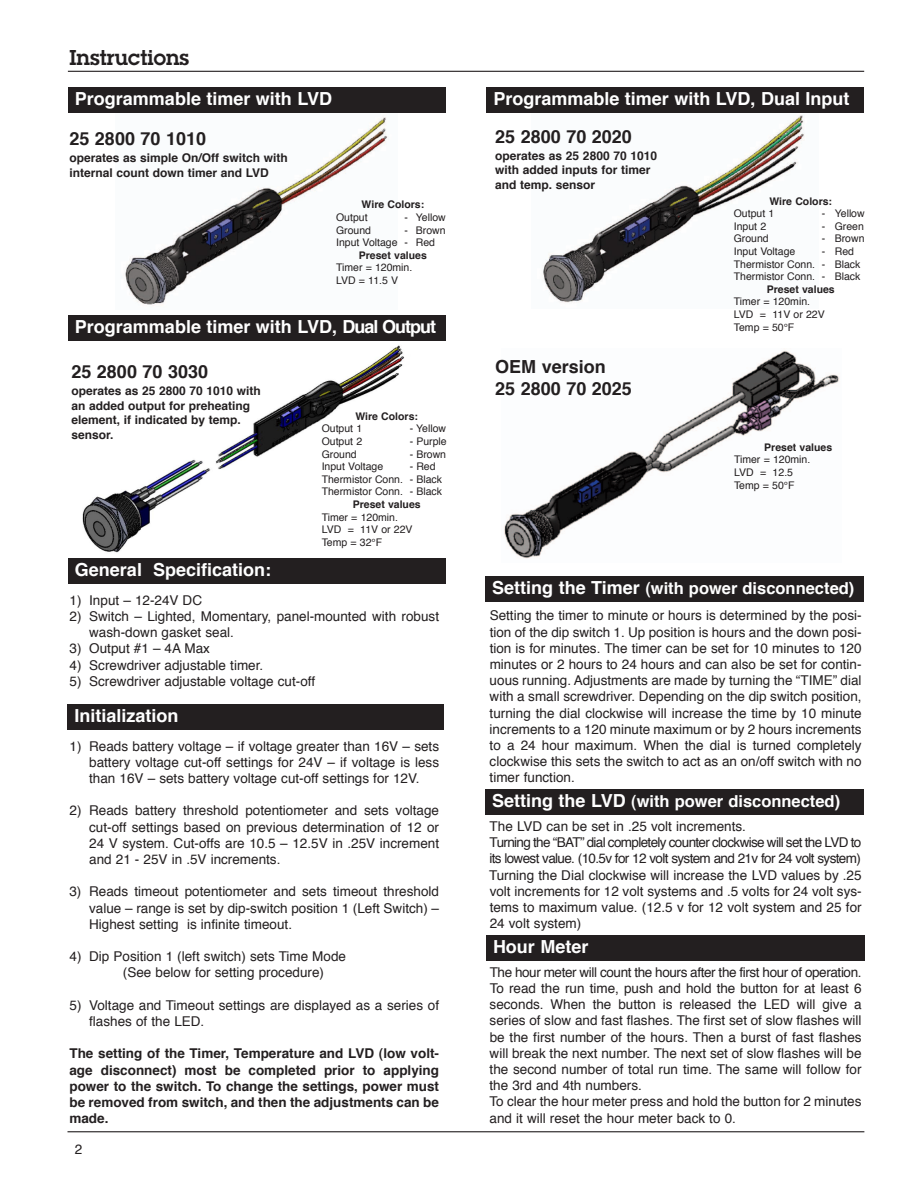
<style>
.page{position:relative;width:918px;height:1188px;background:#fff}
.page>*{position:absolute;margin:0;border:0;box-sizing:border-box;transform-origin:0 0}
.t1{font:600 21px "Lubalin Graph";color:#231f20}
.t2{font:700 18px "Helvetica";color:#fff}
.t3{font:700 18px/21.6px "Helvetica";color:#231f20}
.t4{font:700 16.5px "Helvetica";color:#fff}
.t5{font:13.5px/16.2px "Helvetica";color:#231f20}
.t6{font:700 13.5px/16.2px "Helvetica";color:#231f20;text-align:justify}
.t7{font:700 12px/14.4px "Helvetica";color:#231f20}
.t8{font:10.5px/12.6px "Helvetica";color:#231f20}
.t9{font:700 10.5px "Helvetica";color:#231f20}
.s1{font-size:18px}
</style>
<div class="page">
<img style="left:504px;top:350px;width:336px;height:209px">
<img style="left:82px;top:345px;width:322px;height:208px">
<img style="left:116px;top:112px;width:282px;height:194px">
<img style="left:543px;top:115px;width:261px;height:188px">
<hr style="left:68px;top:71px;width:796px;height:1px;background:#231f20">
<hr style="left:67px;top:1131px;width:797px;height:1px;background:#231f20">
<div style="left:68px;top:87px;width:378px;height:25px;background:#231f20"></div>
<div style="left:68px;top:704px;width:376px;height:25px;background:#231f20"></div>
<div style="left:486px;top:87px;width:378px;height:25px;background:#231f20"></div>
<div style="left:68px;top:558px;width:378px;height:25px;background:#231f20"></div>
<div style="left:485px;top:789px;width:379px;height:26px;background:#231f20"></div>
<div style="left:485px;top:576px;width:379px;height:26px;background:#231f20"></div>
<div style="left:486px;top:936px;width:378px;height:25px;background:#231f20"></div>
<div style="left:68px;top:316px;width:378px;height:25px;background:#231f20"></div>
<h1 class="t1" style="left:69px;top:50px;width:121px">Instructions</h1>
<h2 class="t2" style="left:75px;top:91px;width:259px">Programmable timer with LVD</h2>
<h2 class="t3" style="left:69px;top:130px;width:138px">25 2800 70 1010</h2>
<p class="t7" style="left:69px;top:152px;width:220px">operates as simple On/Off switch with internal count down timer and LVD</p>
<p class="t9" style="left:362px;top:200px;width:64px">Wire Colors:</p>
<p class="t8" style="left:336px;top:212px;width:33px">Output</p>
<p class="t8" style="left:404px;top:212px;width:43px">- Yellow</p>
<p class="t8" style="left:336px;top:225px;width:37px">Ground</p>
<p class="t8" style="left:336px;top:225px;width:111px;text-indent:68px">- Brown<br>Input Voltage - Red</p>
<p class="t9" style="left:359px;top:251px;width:69px">Preset values</p>
<p class="t8" style="left:336px;top:262px;width:78px">Timer = 120min.<br>LVD = 11.5 V</p>
<h2 class="t2" style="left:75px;top:320px;width:363px">Programmable timer with LVD, Dual Output</h2>
<h2 class="t3" style="left:71px;top:363px;width:138px">25 2800 70 3030</h2>
<p class="t7" style="left:71px;top:385px;width:191px">operates as 25 2800 70 1010 with an added output for preheating element, if indicated by temp. sensor.</p>
<h2 class="t2" style="left:75px;top:562px;width:198px">General Specification:</h2>
<p class="t9" style="left:355px;top:412px;width:64px">Wire Colors:</p>
<p class="t8" style="left:322px;top:423px;width:42px">Output 1</p>
<p class="t8" style="left:410px;top:423px;width:38px">- Yellow</p>
<p class="t8" style="left:322px;top:436px;width:42px">Output 2</p>
<p class="t8" style="left:410px;top:436px;width:39px">- Purple</p>
<p class="t8" style="left:322px;top:448px;width:37px">Ground</p>
<p class="t8" style="left:410px;top:448px;width:38px">- Brown</p>
<p class="t8" style="left:322px;top:461px;width:63px">Input Voltage</p>
<p class="t8" style="left:322px;top:461px;width:122px;text-indent:88px">- Red<br>Thermistor Conn. - Black<br>Thermistor Conn. - Black</p>
<p class="t9" style="left:353px;top:500px;width:69px">Preset values</p>
<p class="t8" style="left:322px;top:511px;width:92px">Timer = 120min.<br>LVD = 11V or 22V<br>Temp = 32°F</p>
<p class="t5" style="left:70px;top:593px;width:134px">1) Input – 12-24V DC</p>
<p class="t5" style="left:89px;top:609px;width:351px;text-indent:-20px">2) Switch – Lighted, Momentary, panel-mounted with robust wash-down gasket seal.</p>
<p class="t5" style="left:70px;top:642px;width:142px">3) Output #1 – 4A Max</p>
<p class="t5" style="left:70px;top:658px;width:195px">4) Screwdriver adjustable timer.</p>
<p class="t5" style="left:70px;top:674px;width:247px">5) Screwdriver adjustable voltage cut-off</p>
<h2 class="t2" style="left:75px;top:708px;width:106px">Initialization</h2>
<p class="t5" style="left:89px;top:739px;width:351px;text-align:justify;text-indent:-20px">1) Reads battery voltage – if voltage greater than 16V – sets battery voltage cut-off settings for 24V – if voltage is less than 16V – sets battery voltage cut-off settings for 12V.</p>
<p class="t5" style="left:89px;top:804px;width:351px;text-align:justify;text-indent:-20px">2) Reads battery threshold potentiometer and sets voltage cut-off settings based on previous determination of 12 or 24 V system. Cut-offs are 10.5 – 12.5V in .25V increment and 21 - 25V in .5V increments.</p>
<p class="t5" style="left:89px;top:885px;width:351px;text-align:justify;text-indent:-20px">3) Reads timeout potentiometer and sets timeout threshold value – range is set by dip-switch position 1 (Left Switch) – Highest setting is infinite timeout.</p>
<p class="t5" style="left:123px;top:949px;width:225px;text-indent:-53px">4) Dip Position 1 (left switch) sets Time Mode (See below for setting procedure)</p>
<p class="t5" style="left:89px;top:998px;width:351px;text-indent:-20px">5) Voltage and Timeout settings are displayed as a series of flashes of the LED.</p>
<p class="t6" style="left:69px;top:1047px;width:371px">The setting of the Timer, Temperature and LVD (low volt&shy;age disconnect) most be completed prior to applying power to the switch. To change the settings, power must be removed from switch, and then the adjustments can be made.</p>
<p class="t5" style="left:75px;top:1142px;width:9px">2</p>
<h2 class="t2" style="left:493px;top:91px;width:358px">Programmable timer with LVD, Dual Input</h2>
<h2 class="t3" style="left:495px;top:127px;width:138px">25 2800 70 2020</h2>
<p class="t7" style="left:495px;top:149px;width:163px">operates as 25 2800 70 1010 with added inputs for timer and temp. sensor</p>
<h2 class="t3" style="left:495px;top:357px;width:138px">OEM version<br>25 2800 70 2025</h2>
<p class="t9" style="left:769px;top:196px;width:64px">Wire Colors:</p>
<p class="t8" style="left:734px;top:208px;width:42px">Output 1</p>
<p class="t8" style="left:822px;top:208px;width:44px">- Yellow</p>
<p class="t8" style="left:734px;top:221px;width:34px">Input 2</p>
<p class="t8" style="left:822px;top:221px;width:44px">- Green</p>
<p class="t8" style="left:734px;top:233px;width:37px">Ground</p>
<p class="t8" style="left:822px;top:233px;width:44px">- Brown</p>
<p class="t8" style="left:734px;top:246px;width:63px">Input Voltage</p>
<p class="t8" style="left:734px;top:246px;width:128px;text-indent:88px">- Red<br>Thermistor Conn. - Black<br>Thermistor Conn. - Black</p>
<p class="t9" style="left:767px;top:285px;width:69px">Preset values</p>
<p class="t8" style="left:734px;top:296px;width:92px">Timer = 120min.<br>LVD = 11V or 22V<br>Temp = 50°F</p>
<p class="t9" style="left:764px;top:443px;width:69px">Preset values</p>
<p class="t8" style="left:734px;top:454px;width:78px">Timer = 120min.<br>LVD = 12.5<br>Temp = 50°F</p>
<p class="t4" style="left:492px;top:581px;width:364px"><span class="s1">Setting the Timer</span> (with power disconnected)</p>
<p class="t5" style="left:490px;top:609px;width:374px;text-align:justify">Setting the timer to minute or hours is determined by the posi&shy;tion of the dip switch 1. Up position is hours and the down posi&shy;tion is for minutes. The timer can be set for 10 minutes to 120 minutes or 2 hours to 24 hours and can also be set for contin&shy;uous running. Adjustments are made by turning the “TIME” dial with a small screwdriver. Depending on the dip switch position, turning the dial clockwise will increase the time by 10 minute increments to a 120 minute maximum or by 2 hours increments to a 24 hour maximum. When the dial is turned completely clockwise this sets the switch to act as an on/off switch with no timer function.</p>
<p class="t5" style="left:489px;top:819px;width:374px">The LVD can be set in .25 volt increments.<br>Turning the “BAT” dial completely counter clockwise will set the LVD to its lowest value. (10.5v for 12 volt system and 21v for 24 volt system)<br>Turning the Dial clockwise will increase the LVD values by .25 volt increments for 12 volt systems and .5 volts for 24 volt sys&shy;tems to maximum value. (12.5 v for 12 volt system and 25 for 24 volt system)</p>
<p class="t5" style="left:490px;top:965px;width:374px">The hour meter will count the hours after the first hour of operation.<br>To read the run time, push and hold the button for at least 6 seconds. When the button is released the LED will give a series of slow and fast flashes. The first set of slow flashes will be the first number of the hours. Then a burst of fast flashes will break the next number. The next set of slow flashes will be the second number of total run time. The same will follow for the 3rd and 4th numbers.<br>To clear the hour meter press and hold the button for 2 minutes and it will reset the hour meter back to 0.</p>
<p class="t4" style="left:492px;top:794px;width:350px"><span class="s1">Setting the LVD</span> (with power disconnected)</p>
<h2 class="t2" style="left:493px;top:939px;width:97px">Hour Meter</h2>
</div>
